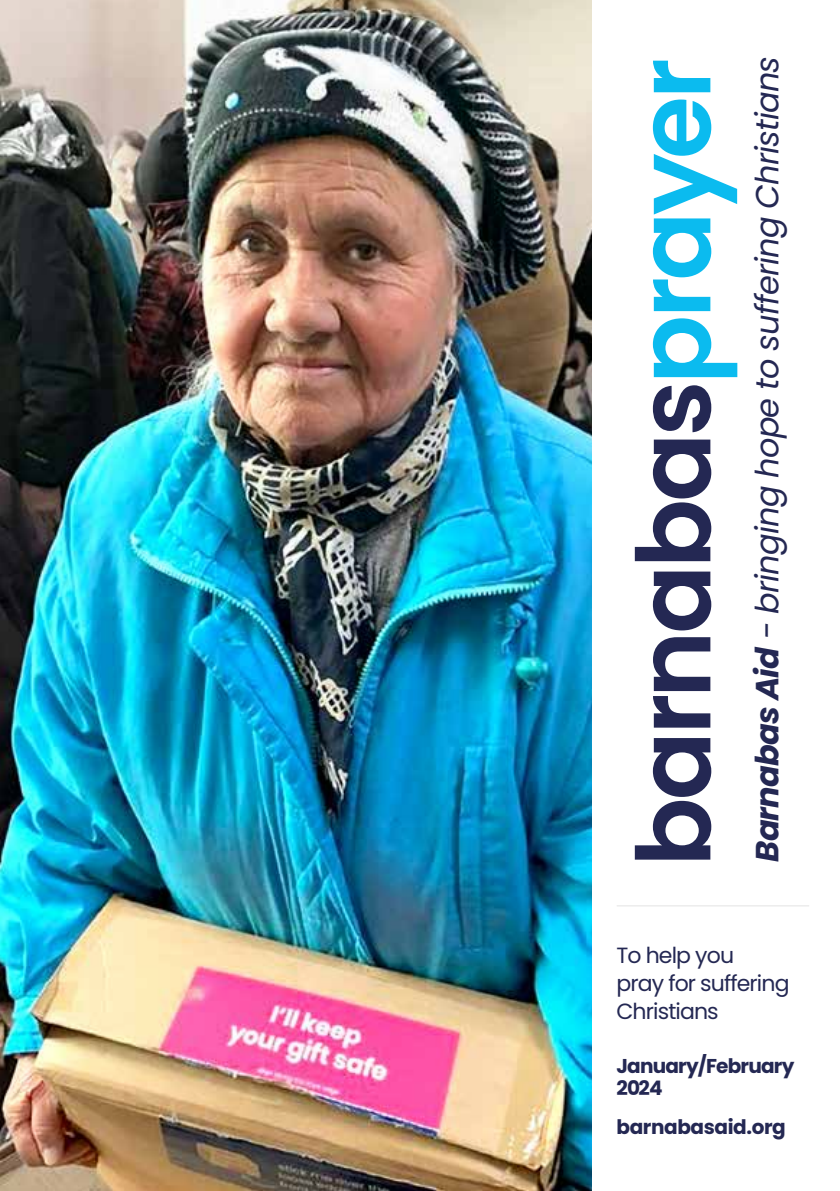
<style>
.page{position:relative;width:840px;height:1191px;background:#fff}
.page>*{position:absolute;margin:0;border:0;box-sizing:border-box;transform-origin:0 0}
.t1{font:600 102px "Poppins";letter-spacing:-.035em;color:#242853}
.t2{font:italic 32px "Poppins";letter-spacing:-.025em;color:#242853}
.t3{font:22px/28px "Poppins";letter-spacing:-.04em;color:#242853}
.t4{font:700 20px/22px "Poppins";letter-spacing:-.04em;color:#242853}
.t5{font:700 20px "Poppins";letter-spacing:-.02em;color:#242853}
.s1{color:#0bbbef}
.s2{font-weight:700}
</style>
<div class="page">
<img style="left:0;top:0;width:592px;height:1191px">
<hr style="left:616px;top:905px;width:192px;height:1px;background:#e3e3e3">
<h1 class="t1" style="left:615px;top:866px;width:810px;rotate:-90deg">barnabas<span class="s1">prayer</span></h1>
<p class="t2" style="left:748px;top:861px;width:807px;rotate:-90deg"><span class="s2">Barnabas Aid</span> - bringing hope to suffering Christians</p>
<p class="t3" style="left:616px;top:941px;width:174px">To help you<br>pray for suffering<br>Christians</p>
<p class="t4" style="left:616px;top:1055px;width:179px">January/February<br>2024</p>
<p class="t5" style="left:616px;top:1115px;width:171px">barnabasaid.org</p>
</div>
